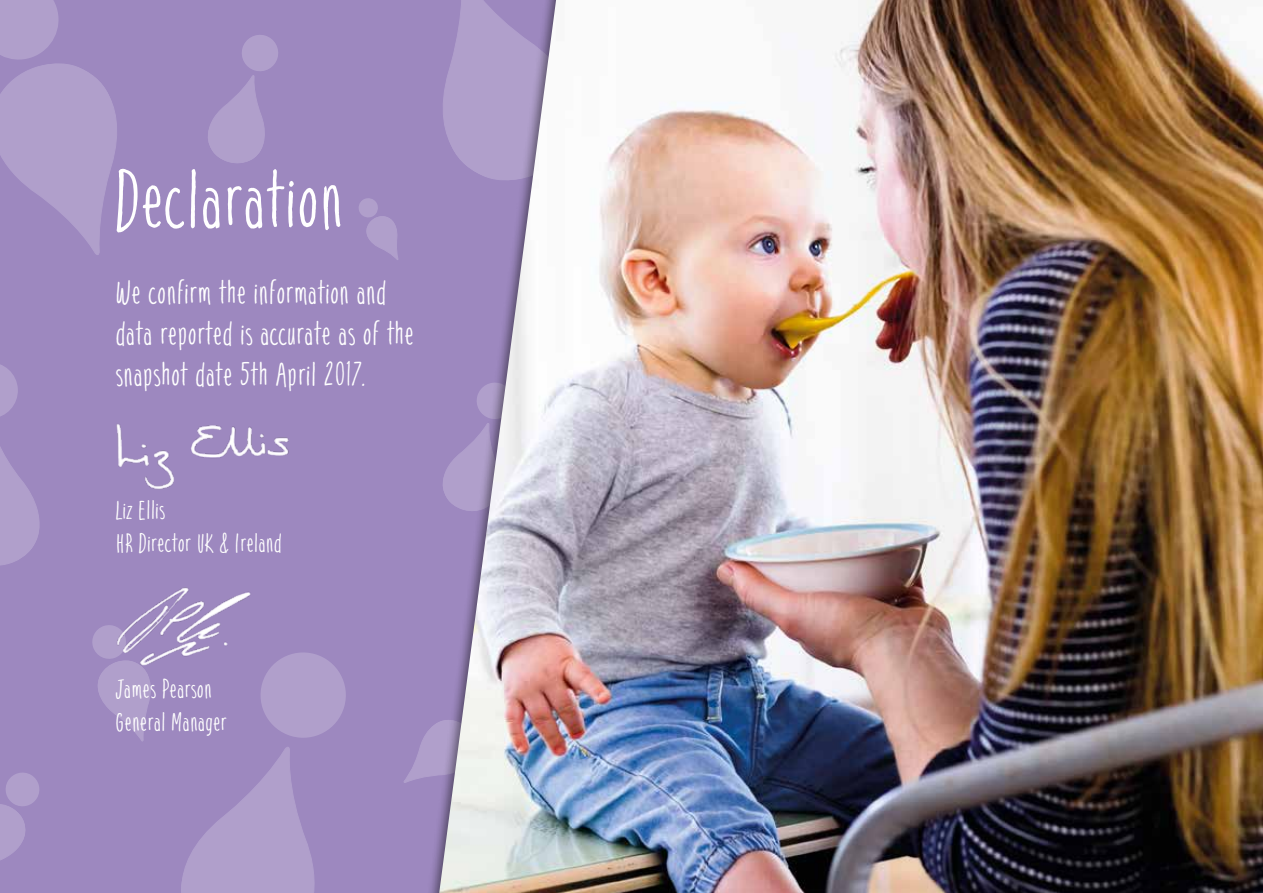
<style>
.page{position:relative;width:1263px;height:893px;background:#9d88bf}
.page>*{position:absolute;margin:0;border:0;box-sizing:border-box;transform-origin:0 0}
.t1{font:84px "Soft Rocks";color:#fff}
.t2{font:34.5px/41.4px "Soft Rocks";color:#fff}
.t3{font:27px/32.4px "Soft Rocks";color:#fff}
</style>
<div class="page">
<svg style="left:404px;top:736px;width:21px;height:47px"></svg>
<svg style="left:181px;top:652px;width:165px;height:241px"></svg>
<svg style="left:0;top:0;width:117px;height:255px"></svg>
<svg style="left:92px;top:625px;width:59px;height:117px"></svg>
<svg style="left:208px;top:35px;width:70px;height:128px"></svg>
<svg style="left:359px;top:198px;width:39px;height:62px"></svg>
<svg style="left:0;top:364px;width:40px;height:202px"></svg>
<svg style="left:0;top:773px;width:39px;height:87px"></svg>
<img style="left:439px;top:0;width:824px;height:893px">
<img style="left:116px;top:424px;width:173px;height:65px">
<img style="left:113px;top:587px;width:159px;height:79px">
<h1 class="t1" style="left:115px;top:148px;width:230px">Declaration</h1>
<p class="t2" style="left:115px;top:270px;width:300px">We confirm the information and data reported is accurate as of the snapshot date 5th April 2017.</p>
<p class="t3" style="left:115px;top:493px;width:168px">Liz Ellis<br>HR Director UK &amp; Ireland</p>
<p class="t3" style="left:115px;top:672px;width:113px">James Pearson<br>General Manager</p>
</div>
